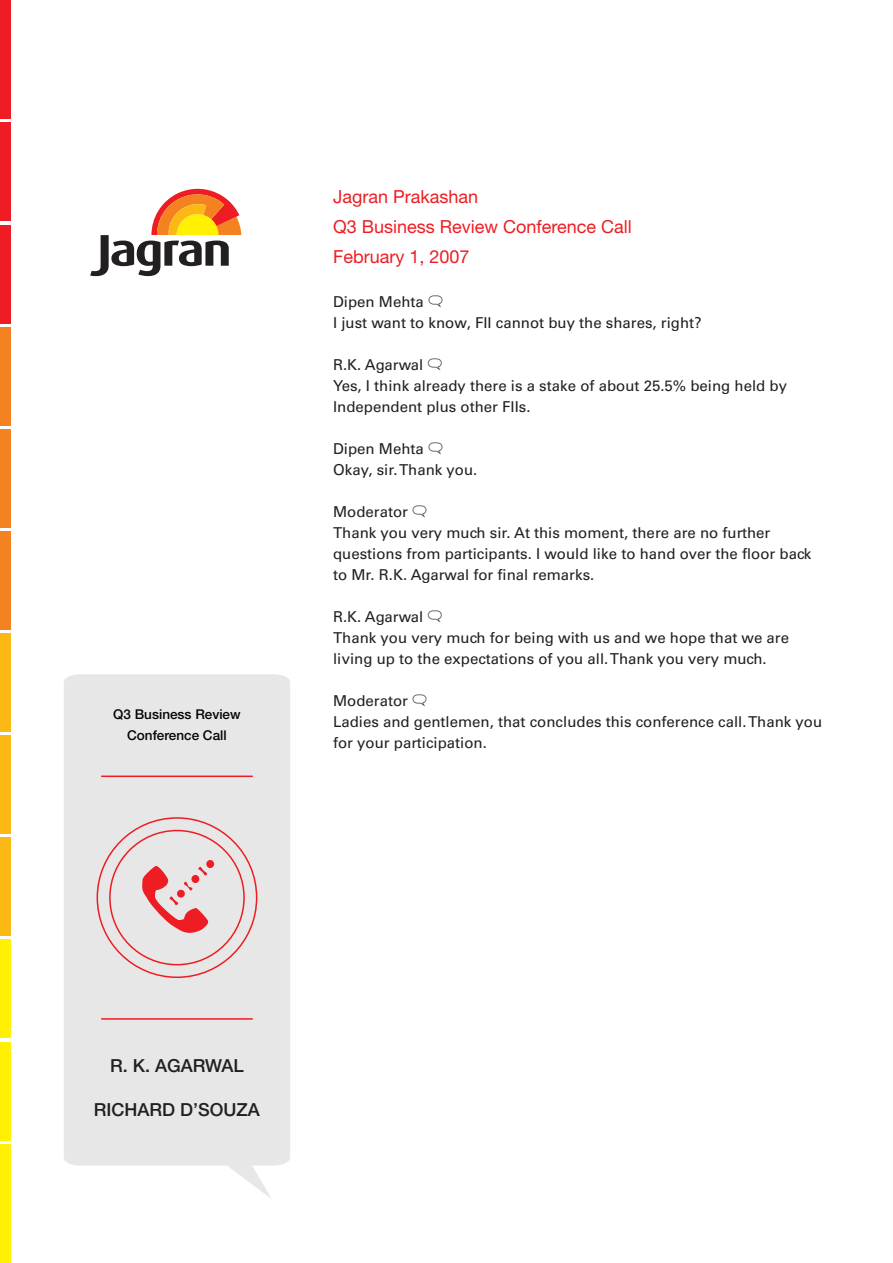
<style>
.page{position:relative;width:893px;height:1263px;background:#fff}
.page>*{position:absolute;margin:0;border:0;box-sizing:border-box;transform-origin:0 0}
.t1{font:18px/30px "Helvetica Neue";color:#ee1d23}
.t2{font:500 18px "Helvetica Neue";color:#231f20}
.t3{font:15px/21px "Univers LT Std";color:#231f20}
.t4{font:500 13.5px/21px "Helvetica Neue";color:#040503;text-align:center}
.s1{font-family:"Talk Balloons"}
</style>
<div class="page">
<svg style="left:64px;top:674px;width:226px;height:524px;background:#e7e6e5"></svg>
<hr style="left:101px;top:1018px;width:152px;height:2px;background:#ee1d23">
<hr style="left:101px;top:775px;width:152px;height:2px;background:#ee1d23">
<svg style="left:142px;top:860px;width:72px;height:73px;background:#e8abac"></svg>
<div style="left:0;top:327px;width:11px;height:98px;background:#f58220"></div>
<div style="left:0;top:429px;width:11px;height:98px;background:#f58220"></div>
<div style="left:0;top:531px;width:11px;height:99px;background:#f58220"></div>
<div style="left:0;top:0;width:11px;height:119px;background:#ee1d23"></div>
<div style="left:0;top:123px;width:11px;height:98px;background:#ee1d23"></div>
<div style="left:0;top:225px;width:11px;height:98px;background:#ee1d23"></div>
<div style="left:0;top:633px;width:11px;height:99px;background:#fcb814"></div>
<div style="left:0;top:735px;width:11px;height:99px;background:#fcb814"></div>
<div style="left:0;top:838px;width:11px;height:98px;background:#fcb814"></div>
<div style="left:0;top:940px;width:11px;height:98px;background:#fff101"></div>
<div style="left:0;top:1042px;width:11px;height:98px;background:#fff101"></div>
<div style="left:0;top:1144px;width:11px;height:119px;background:#fff101"></div>
<svg style="left:90px;top:188px;width:151px;height:88px"></svg>
<p class="t4" style="left:113px;top:704px;width:129px">Q3 Business Review<br>Conference Call</p>
<p class="t1" style="left:333px;top:181px;width:300px">Jagran Prakashan<br>Q3 Business Review Conference Call<br>February 1, 2007</p>
<p class="t3" style="left:333px;top:291px;width:370px">Dipen Mehta <span class="s1">L<br></span>I just want to know, FII cannot buy the shares, right?</p>
<p class="t3" style="left:333px;top:354px;width:456px">R.K. Agarwal <span class="s1">L<br></span>Yes, I think already there is a stake of about 25.5% being held by<br>Independent plus other FIIs.</p>
<p class="t3" style="left:333px;top:438px;width:146px">Dipen Mehta <span class="s1">L<br></span>Okay, sir. Thank you.</p>
<p class="t3" style="left:333px;top:501px;width:480px">Moderator <span class="s1">L<br></span>Thank you very much sir. At this moment, there are no further questions from participants. I would like to hand over the floor back to Mr. R.K. Agarwal for final remarks.</p>
<p class="t3" style="left:333px;top:606px;width:457px">R.K. Agarwal <span class="s1">L<br></span>Thank you very much for being with us and we hope that we are living up to the expectations of you all. Thank you very much.</p>
<p class="t3" style="left:333px;top:690px;width:491px">Moderator <span class="s1">L<br></span>Ladies and gentlemen, that concludes this conference call. Thank you for your participation.</p>
<p class="t2" style="left:110px;top:1055px;width:135px">R. K. AGARWAL</p>
<p class="t2" style="left:94px;top:1098px;width:168px">RICHARD D’SOUZA</p>
</div>
